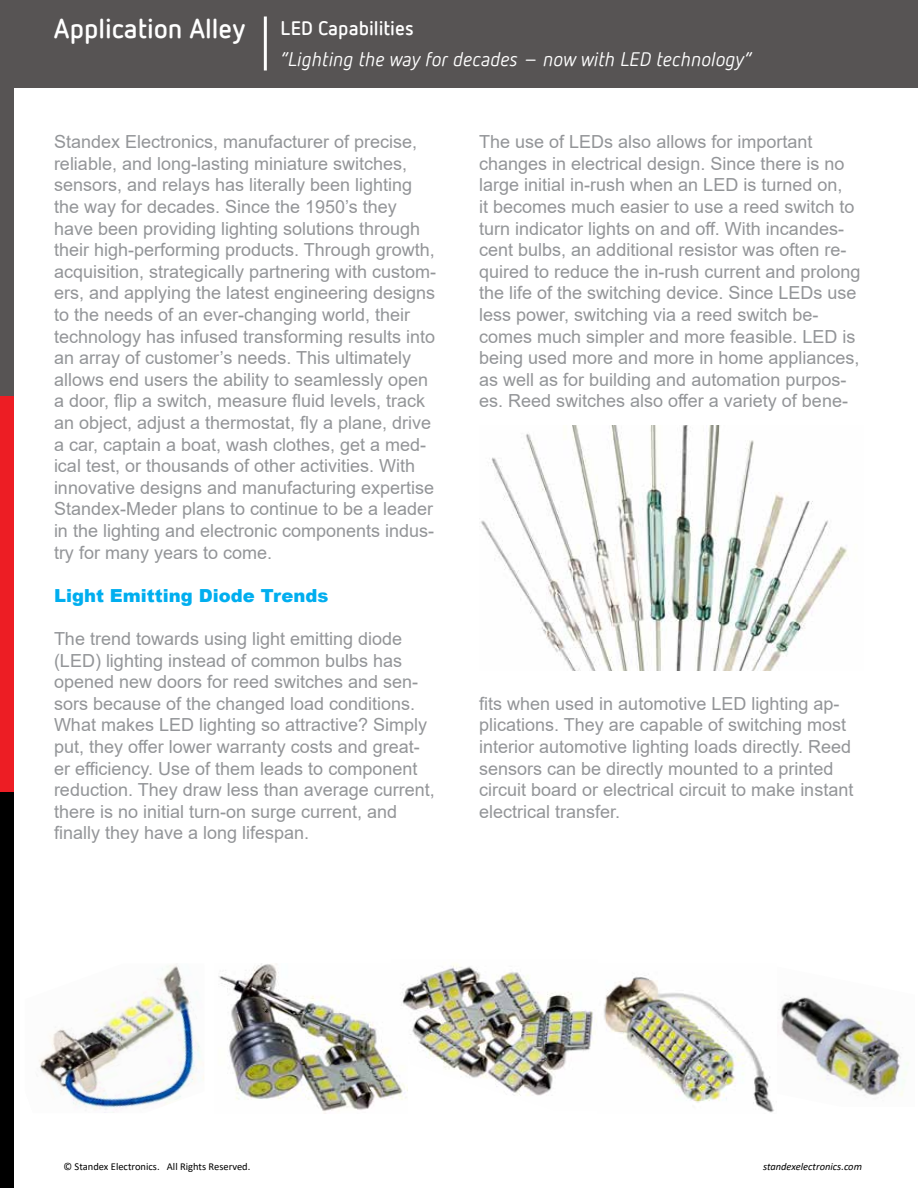
<style>
.page{position:relative;width:918px;height:1188px;background:#fff}
.page>*{position:absolute;margin:0;border:0;box-sizing:border-box;transform-origin:0 0}
.t1{font:700 27px "Netto Offc";color:#fff}
.t2{font:italic 19.5px "Netto Offc";color:#fff}
.t3{font:700 19.5px "Netto Offc";color:#fff}
.t4{font:18px/21.6px "Arial";color:#939598}
.t5{font:900 18px "Arial";color:#00aeef}
.t6{font:10.5px "Calibri";color:#000}
.t7{font:italic 10.5px "Calibri";color:#000}
</style>
<div class="page">
<div style="left:0;top:0;width:918px;height:88px;background:#575454"></div>
<hr style="left:264px;top:16px;width:3px;height:54px;background:#fff">
<div style="left:0;top:396px;width:14px;height:396px;background:#ed1d24"></div>
<div style="left:0;top:792px;width:14px;height:396px;background:#000"></div>
<div style="left:0;top:0;width:14px;height:396px;background:#575454"></div>
<img style="left:481px;top:426px;width:366px;height:245px">
<img style="left:218px;top:963px;width:173px;height:149px">
<img style="left:780px;top:997px;width:129px;height:99px">
<img style="left:604px;top:976px;width:170px;height:137px">
<img style="left:391px;top:963px;width:206px;height:137px">
<img style="left:39px;top:964px;width:165px;height:149px">
<h1 class="t1" style="left:54px;top:11px;width:193px">Application Alley</h1>
<p class="t3" style="left:281px;top:16px;width:135px">LED Capabilities</p>
<p class="t2" style="left:281px;top:47px;width:472px">“Lighting the way for decades – now with LED technology”</p>
<p class="t4" style="left:54px;top:131px;width:384px">Standex Electronics, manufacturer of precise, reliable, and long-lasting miniature switches, sensors, and relays has literally been lighting the way for decades. Since the 1950’s they have been providing lighting solutions through their high-performing products. Through growth, acquisition, strategically partnering with custom&shy;ers, and applying the latest engineering designs to the needs of an ever-changing world, their technology has infused transforming results into an array of customer’s needs. This ultimately allows end users the ability to seamlessly open a door, flip a switch, measure fluid levels, track an object, adjust a thermostat, fly a plane, drive a car, captain a boat, wash clothes, get a med&shy;ical test, or thousands of other activities. With innovative designs and manufacturing expertise Standex-Meder plans to continue to be a leader in the lighting and electronic components indus&shy;try for many years to come.</p>
<p class="t5" style="left:54px;top:582px;width:276px">Light Emitting Diode Trends</p>
<p class="t4" style="left:54px;top:628px;width:382px">The trend towards using light emitting diode (LED) lighting instead of common bulbs has opened new doors for reed switches and sen&shy;sors because of the changed load conditions.<br>What makes LED lighting so attractive? Simply put, they offer lower warranty costs and great&shy;er efficiency. Use of them leads to component reduction. They draw less than average current, there is no initial turn-on surge current, and finally they have a long lifespan.</p>
<p class="t4" style="left:479px;top:131px;width:383px">The use of LEDs also allows for important changes in electrical design. Since there is no large initial in-rush when an LED is turned on,<br>it becomes much easier to use a reed switch to turn indicator lights on and off. With incandes&shy;cent bulbs, an additional resistor was often re&shy;quired to reduce the in-rush current and prolong the life of the switching device. Since LEDs use less power, switching via a reed switch be&shy;comes much simpler and more feasible. LED is being used more and more in home appliances, as well as for building and automation purpos&shy;es. Reed switches also offer a variety of bene-</p>
<p class="t4" style="left:479px;top:692px;width:376px">fits when used in automotive LED lighting ap&shy;plications. They are capable of switching most interior automotive lighting loads directly. Reed sensors can be directly mounted to a printed circuit board or electrical circuit to make instant electrical transfer.</p>
<p class="t6" style="left:63px;top:1159px;width:188px">© Standex Electronics. All Rights Reserved.</p>
<p class="t7" style="left:763px;top:1159px;width:100px">standexelectronics.com</p>
</div>
